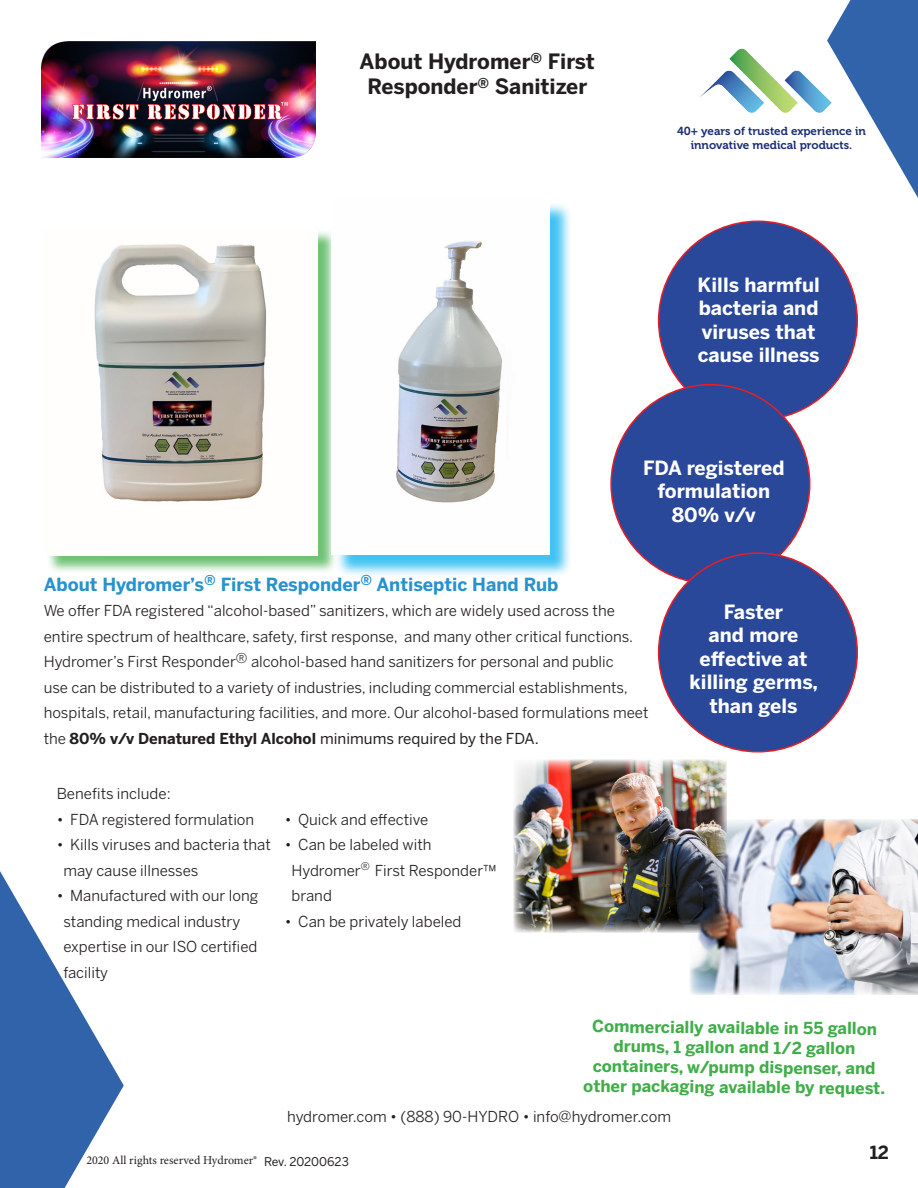
<style>
.page{position:relative;width:918px;height:1188px;background:#fff}
.page>*{position:absolute;margin:0;border:0;box-sizing:border-box;transform-origin:0 0}
.t1{font:700 21px/25.2px "Benton Sans";color:#231f20;text-align:center}
.t2{font:700 19.5px/23.4px "Benton Sans";color:#fff}
.t3{font:700 18px "Benton Sans";color:#2792ce}
.t4{font:700 18px "Benton Sans";color:#231f20}
.t5{font:700 16.5px/19.8px "Benton Sans";color:#40ae49;text-align:center}
.SUBHEAD_1{font:15px/25.5px "Benton Sans";color:#231f20}
.t6{font:12px "Minion Pro";color:#231f20}
.t7{font:12px "Benton Sans";letter-spacing:-.01em;color:#231f20}
.t8{font:11.55px/14px "Museo 700";color:#192d72;text-align:center}
.s1{font-weight:700}
.s2{font-style:inherit}
</style>
<div class="page">
<svg style="left:827px;top:0;width:91px;height:198px"></svg>
<svg style="left:0;top:871px;width:124px;height:317px"></svg>
<img style="left:690px;top:819px;width:228px;height:175px">
<div style="left:46px;top:229px;width:292px;height:345px;background:#40ae49;opacity:.75"></div>
<img style="left:46px;top:229px;width:271px;height:326px">
<div style="left:659px;top:221px;width:198px;height:199px;background:#29489a;border-radius:50%"></div>
<div style="left:611px;top:385px;width:199px;height:198px;background:#29489a;border-radius:50%"></div>
<div style="left:659px;top:553px;width:198px;height:199px;background:#29489a;border-radius:50%"></div>
<div style="left:335px;top:202px;width:238px;height:376px;background:#00aeef;opacity:.75"></div>
<img style="left:332px;top:202px;width:217px;height:353px">
<img style="left:514px;top:760px;width:213px;height:172px">
<img style="left:699px;top:47px;width:163px;height:70px">
<img style="left:41px;top:41px;width:275px;height:116px">
<p class="t1" style="left:360px;top:48px;width:237px">About Hydromer<sup>®</sup> First<br>Responder<sup>®</sup> Sanitizer</p>
<p class="t8" style="left:677px;top:125px;width:190px">40+ years of trusted experience in innovative medical products.</p>
<p class="t2" style="left:698px;top:273px;width:124px">Kills harmful bacteria and viruses that cause illness</p>
<p class="t2" style="left:643px;top:456px;width:143px">FDA registered</p>
<p class="t2" style="left:657px;top:479px;width:114px">formulation</p>
<p class="t2" style="left:672px;top:503px;width:86px">80% v/v</p>
<p class="t3" style="left:44px;top:573px;width:516px">About Hydromer’s<sup>®</sup> First Responder<sup>®</sup> Antiseptic Hand Rub</p>
<p class="SUBHEAD_1" style="left:44px;top:598px;width:606px">We offer FDA registered “alcohol-based” sanitizers, which are widely used across the entire spectrum of healthcare, safety, first response, and many other critical functions.<br>Hydromer’s First Responder<sup>®</sup> alcohol-based hand sanitizers for personal and public<br>use can be distributed to a variety of industries, including commercial establishments, hospitals, retail, manufacturing facilities, and more. Our alcohol-based formulations meet the <span class="s1">80% v/v Denatured Ethyl Alcohol</span> <span class="s2">minimums required by the FDA.</span></p>
<p class="SUBHEAD_1" style="left:57px;top:781px;width:116px">Benefits include:</p>
<p class="SUBHEAD_1" style="left:57px;top:806px;width:199px">• FDA registered formulation</p>
<p class="SUBHEAD_1" style="left:63px;top:832px;width:209px;text-indent:-7px">• Kills viruses and bacteria that may cause illnesses</p>
<p class="SUBHEAD_1" style="left:63px;top:883px;width:196px;text-indent:-7px">• Manufactured with our long standing medical industry expertise in our ISO certified facility</p>
<p class="SUBHEAD_1" style="left:285px;top:806px;width:145px">• Quick and effective</p>
<p class="SUBHEAD_1" style="left:292px;top:832px;width:206px;text-indent:-7px">• Can be labeled with<br>Hydromer<sup>®</sup> First Responder™ brand</p>
<p class="SUBHEAD_1" style="left:285px;top:908px;width:178px">• Can be privately labeled</p>
<p class="t2" style="left:690px;top:600px;width:130px;text-align:center">Faster<br>and more effective at killing germs, than gels</p>
<p class="t5" style="left:585px;top:1015px;width:303px;rotate:1deg">Commercially available in 55 gallon drums, 1 gallon and 1/2 gallon containers, w/pump dispenser, and other packaging available by request.</p>
<p class="SUBHEAD_1" style="left:287px;top:1104px;width:385px">hydromer.com • (888) 90-HYDRO • info@hydromer.com</p>
<p class="t6" style="left:86px;top:1152px;width:172px">2020 All rights reserved Hydromer®</p>
<p class="t7" style="left:264px;top:1155px;width:86px">Rev. 20200623</p>
<p class="t4" style="left:870px;top:1142px;width:21px">12</p>
</div>
